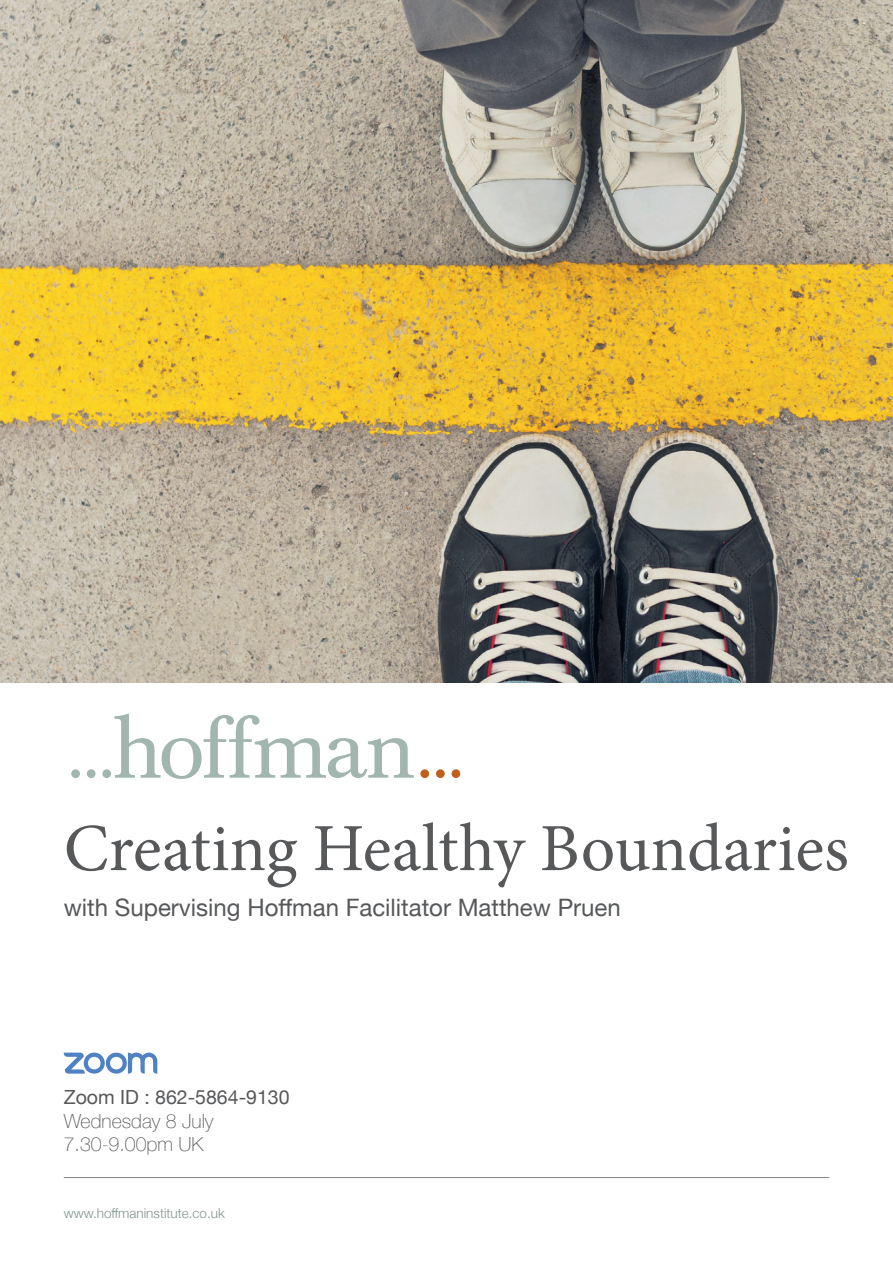
<style>
.page{position:relative;width:893px;height:1263px;background:#fff}
.page>*{position:absolute;margin:0;border:0;box-sizing:border-box;transform-origin:0 0}
.t1{font:67.5px "Minion Pro";color:#57585a}
.t2{font:24px "Helvetica Neue";color:#57585a}
.t3{font:100 19.5px/23.4px "Helvetica Neue";color:#57585a}
.t4{font:19.5px "Helvetica Neue";color:#57585a}
.t5{font:300 13.5px "Helvetica Neue";color:#81928d}
</style>
<div class="page">
<hr style="left:64px;top:1177px;width:765px;height:1px;background:#808285">
<svg style="left:64px;top:1052px;width:93px;height:22px"></svg>
<div style="left:71px;top:769px;width:9px;height:9px;background:#a1b6ae;border-radius:50%"></div>
<div style="left:87px;top:769px;width:9px;height:9px;background:#a1b6ae;border-radius:50%"></div>
<div style="left:102px;top:769px;width:9px;height:9px;background:#a1b6ae;border-radius:50%"></div>
<svg style="left:114px;top:713px;width:300px;height:66px"></svg>
<div style="left:420px;top:769px;width:9px;height:9px;background:#c1601c;border-radius:50%"></div>
<div style="left:436px;top:769px;width:9px;height:9px;background:#c1601c;border-radius:50%"></div>
<div style="left:452px;top:769px;width:8px;height:9px;background:#c1601c;border-radius:50%"></div>
<img style="left:0;top:0;width:893px;height:682px">
<h1 class="t1" style="left:64px;top:803px;width:787px">Creating Healthy Boundaries</h1>
<p class="t2" style="left:64px;top:890px;width:558px">with Supervising Hoffman Facilitator Matthew Pruen</p>
<p class="t4" style="left:64px;top:1083px;width:227px">Zoom ID : 862-5864-9130</p>
<p class="t3" style="left:64px;top:1108px;width:151px">Wednesday 8 July<br>7.30-9.00pm UK</p>
<p class="t5" style="left:64px;top:1202px;width:163px">www.hoffmaninstitute.co.uk</p>
</div>
